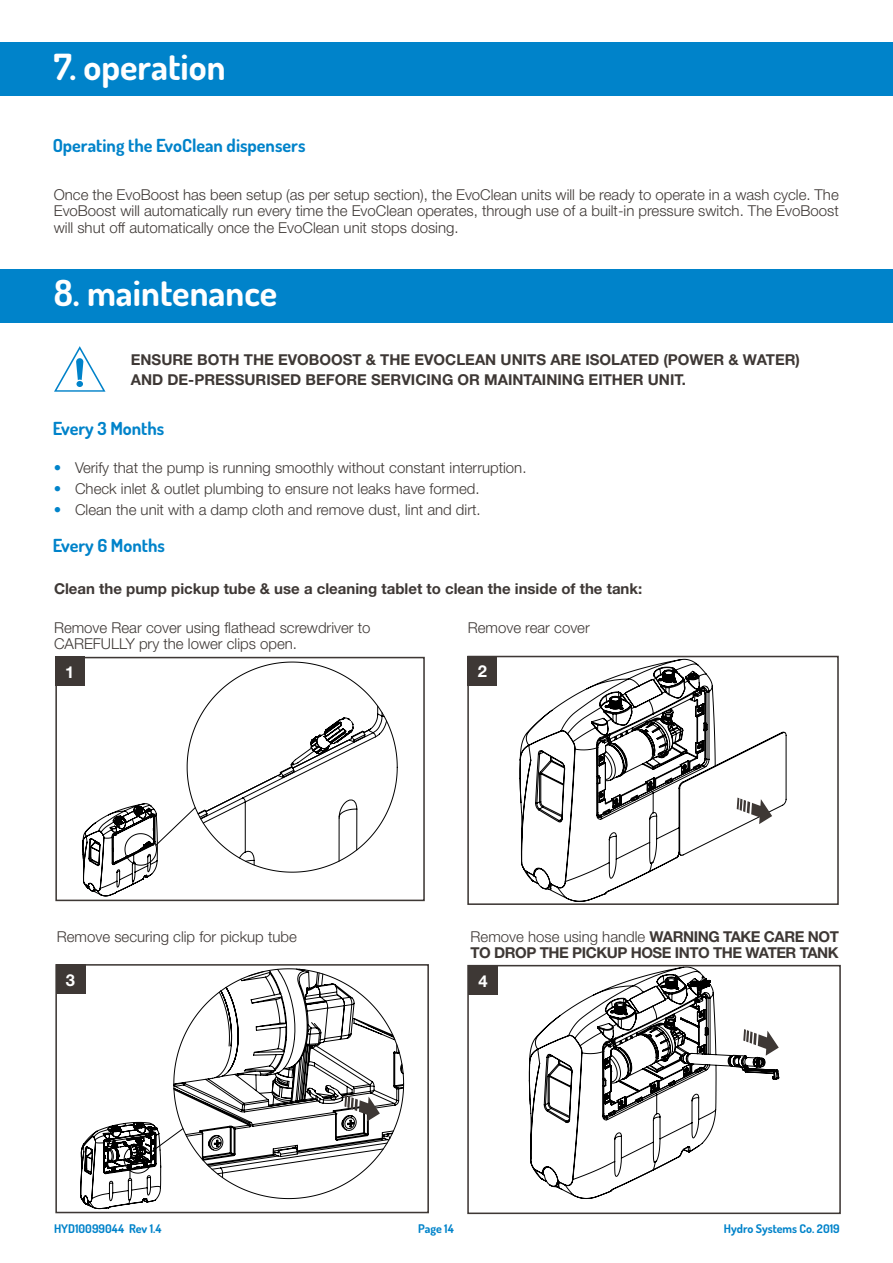
<style>
.page{position:relative;width:893px;height:1263px;background:#fff}
.page>*{position:absolute;margin:0;border:0;box-sizing:border-box;transform-origin:0 0}
.Section_Heading{font:700 36px "Dosis";color:#fff}
.Sub_Heading_Blue{font:700 18px "Dosis";color:#0083ca}
.TOC_Sub_Heading{font:700 16.5px "Helvetica Neue";color:#fff}
.Body_Black{font:300 15px/16.5px "Helvetica Neue";color:#3e3835;text-align:justify}
.TOC_Sub_Heading-2{font:700 15px/19.5px "Helvetica Neue";color:#3e3835}
.Body_Black_Bullets_b{font:300 15px/16.5px "Helvetica Neue";color:#3e3835}
.Body_Black_Bullets_b-2{font:700 15px/16.5px "Helvetica Neue";letter-spacing:-.03em;color:#3e3835}
.Body_Black-2{font:700 15px "Helvetica Neue";color:#3e3835}
.t1{font:700 12px "Dosis";color:#0083ca}
.s1{color:#0083ca}
.s2{font-weight:300}
</style>
<div class="page">
<div style="left:0;top:43px;width:893px;height:53px;background:#0083ca"></div>
<div style="left:0;top:269px;width:893px;height:53px;background:#0083ca"></div>
<svg style="left:54px;top:346px;width:52px;height:46px"></svg>
<div style="left:55px;top:657px;width:29px;height:29px;background:#3e3835"></div>
<div style="left:468px;top:656px;width:29px;height:29px;background:#3e3835"></div>
<div style="left:56px;top:965px;width:29px;height:29px;background:#3e3835"></div>
<div style="left:468px;top:965px;width:30px;height:29px;background:#3e3835"></div>
<svg style="left:520px;top:659px;width:266px;height:242px"></svg>
<div style="left:467px;top:656px;width:372px;height:249px;border:2px solid #3e3835"></div>
<svg style="left:83px;top:662px;width:314px;height:234px"></svg>
<div style="left:55px;top:657px;width:370px;height:244px;border:2px solid #3e3835"></div>
<svg style="left:81px;top:1122px;width:93px;height:87px"></svg>
<svg style="left:174px;top:969px;width:230px;height:230px"></svg>
<div style="left:55px;top:964px;width:374px;height:249px;border:2px solid #3e3835"></div>
<svg style="left:529px;top:968px;width:250px;height:231px"></svg>
<div style="left:467px;top:965px;width:374px;height:249px;border:2px solid #3e3835"></div>
<svg style="left:737px;top:797px;width:35px;height:27px"></svg>
<svg style="left:344px;top:1095px;width:36px;height:26px"></svg>
<svg style="left:743px;top:1029px;width:36px;height:27px"></svg>
<p class="Section_Heading" style="left:54px;top:43px;width:173px">7. operation</p>
<p class="Sub_Heading_Blue" style="left:53px;top:134px;width:254px">Operating the EvoClean dispensers</p>
<p class="Body_Black" style="left:54px;top:186px;width:786px">Once the EvoBoost has been setup (as per setup section), the EvoClean units will be ready to operate in a wash cycle. The EvoBoost will automatically run every time the EvoClean operates, through use of a built-in pressure switch. The EvoBoost will shut off automatically once the EvoClean unit stops dosing.</p>
<p class="Section_Heading" style="left:54px;top:269px;width:225px">8. maintenance</p>
<p class="TOC_Sub_Heading-2" style="left:131px;top:350px;width:671px">ENSURE BOTH THE EVOBOOST &amp; THE EVOCLEAN UNITS ARE ISOLATED (POWER &amp; WATER)<br>AND DE-PRESSURISED BEFORE SERVICING OR MAINTAINING EITHER UNIT.</p>
<p class="Sub_Heading_Blue" style="left:53px;top:417px;width:113px">Every 3 Months</p>
<p class="Body_Black" style="left:54px;top:459px;width:474px"><span class="s1">•</span> Verify that the pump is running smoothly without constant interruption.</p>
<p class="Body_Black" style="left:54px;top:480px;width:427px"><span class="s1">•</span> Check inlet &amp; outlet plumbing to ensure not leaks have formed.</p>
<p class="Body_Black" style="left:54px;top:501px;width:428px"><span class="s1">•</span> Clean the unit with a damp cloth and remove dust, lint and dirt.</p>
<p class="Sub_Heading_Blue" style="left:53px;top:534px;width:114px">Every 6 Months</p>
<p class="Body_Black-2" style="left:54px;top:579px;width:590px">Clean the pump pickup tube &amp; use a cleaning tablet to clean the inside of the tank:</p>
<p class="Body_Black_Bullets_b" style="left:54px;top:619px;width:318px">Remove Rear cover using flathead screwdriver to<br>CAREFULLY pry the lower clips open.</p>
<p class="Body_Black_Bullets_b" style="left:468px;top:619px;width:124px">Remove rear cover</p>
<p class="TOC_Sub_Heading" style="left:65px;top:662px;width:11px">1</p>
<p class="TOC_Sub_Heading" style="left:478px;top:661px;width:11px">2</p>
<p class="Body_Black_Bullets_b" style="left:57px;top:928px;width:242px">Remove securing clip for pickup tube</p>
<p class="Body_Black_Bullets_b-2" style="left:471px;top:928px;width:370px"><span class="s2">Remove hose using handle</span> WARNING TAKE CARE NOT<br>TO DROP THE PICKUP HOSE INTO THE WATER TANK</p>
<p class="TOC_Sub_Heading" style="left:66px;top:970px;width:11px">3</p>
<p class="TOC_Sub_Heading" style="left:478px;top:970px;width:11px">4</p>
<p class="t1" style="left:54px;top:1220px;width:109px">HYD10099044 Rev 1.4</p>
<p class="t1" style="left:418px;top:1220px;width:37px">Page 14</p>
<p class="t1" style="left:724px;top:1220px;width:117px">Hydro Systems Co. 2019</p>
</div>
